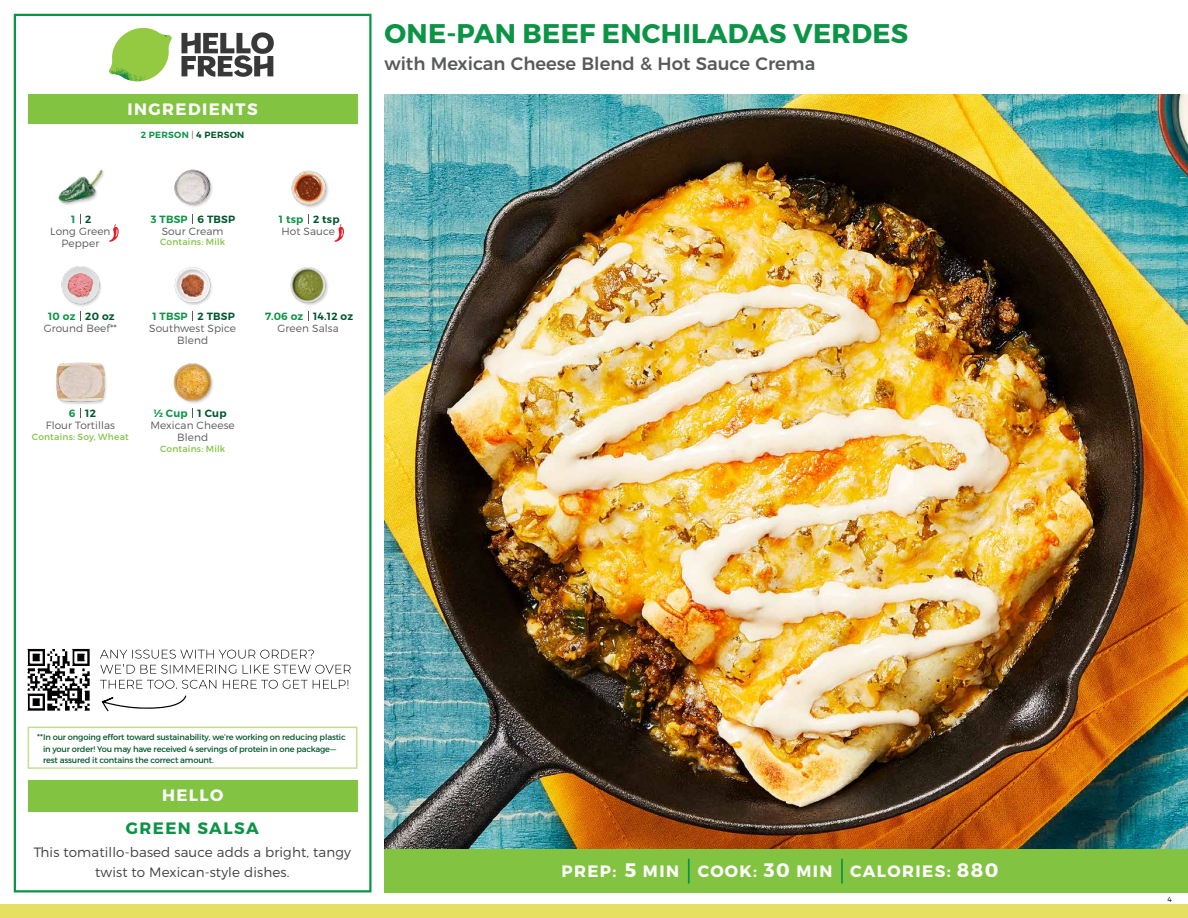
<style>
.page{position:relative;width:1188px;height:918px;background:#fff}
.page>*{position:absolute;margin:0;border:0;box-sizing:border-box;transform-origin:0 0}
.t1{font:700 27px "Montserrat";letter-spacing:.01em;color:#0b9446}
.t2{font:700 19.5px "Montserrat";color:#fff}
.t3{font:500 18px "Montserrat";color:#58595b}
.t4{font:700 16.5px "Montserrat";letter-spacing:.085em;color:#fff}
.t5{font:700 16.5px "Montserrat";letter-spacing:.085em;color:#0b9446}
.t6{font:300 13.5px/19.5px "Montserrat";letter-spacing:.01em;color:#414042;text-align:center}
.t7{font:300 10.5px/12px "Montserrat";letter-spacing:.01em;color:#58595b;text-align:center}
.t8{font:600 10.5px "Montserrat";letter-spacing:.02em;color:#00562c}
.t9{font:600 10.5px "Montserrat";letter-spacing:.02em;color:#0b9446}
.t10{font:9px "Montserrat";letter-spacing:.02em;color:#82c341}
.t11{font:600 9px "Montserrat";letter-spacing:.03em;color:#0b9446}
.t12{font:8.25px/11.2px "Montserrat";letter-spacing:-.02em;color:#00562c}
.t13{font:300 7.5px "Montserrat";color:#000}
.s1{font-weight:300;color:#58595b}
.s2{color:#00562c}
.s3{font-size:8.4px}
.s4{font-size:19.5px}
</style>
<div class="page">
<div style="left:0;top:904px;width:1188px;height:14px;background:#e6df61"></div>
<div style="left:384px;top:849px;width:804px;height:43px;background:#82c341"></div>
<svg style="left:181px;top:32px;width:93px;height:45px"></svg>
<svg style="left:114px;top:28px;width:55px;height:36px"></svg>
<img style="left:143px;top:28px;width:29px;height:24px">
<img style="left:112px;top:48px;width:54px;height:10px">
<img style="left:109px;top:52px;width:55px;height:30px">
<img style="left:142px;top:58px;width:24px;height:23px">
<div style="left:28px;top:94px;width:330px;height:30px;background:#82c341"></div>
<div style="left:14px;top:14px;width:358px;height:878px;border:2px solid #0b9446"></div>
<div style="left:28px;top:780px;width:330px;height:32px;background:#82c341"></div>
<img style="left:174px;top:267px;width:38px;height:38px">
<img style="left:290px;top:267px;width:38px;height:38px">
<img style="left:174px;top:169px;width:38px;height:38px">
<img style="left:291px;top:170px;width:38px;height:38px">
<img style="left:61px;top:266px;width:40px;height:41px">
<img style="left:58px;top:169px;width:46px;height:36px">
<img style="left:173px;top:363px;width:40px;height:41px">
<div style="left:56px;top:362px;width:52px;height:43px;background:#fafafa"></div>
<img style="left:56px;top:362px;width:50px;height:42px">
<hr style="left:688px;top:859px;width:2px;height:25px;background:#0b9446">
<hr style="left:841px;top:859px;width:2px;height:25px;background:#0b9446">
<svg style="left:109px;top:224px;width:10px;height:18px"></svg>
<svg style="left:334px;top:224px;width:10px;height:18px"></svg>
<div style="left:28px;top:727px;width:330px;height:42px;border:2px solid #c5de92"></div>
<img style="left:27px;top:648px;width:63px;height:63px">
<svg style="left:102px;top:695px;width:85px;height:17px"></svg>
<svg style="left:100px;top:680px;width:248px;height:9px"></svg>
<svg style="left:100px;top:650px;width:251px;height:24px"></svg>
<img style="left:384px;top:94px;width:804px;height:755px">
<h3 class="t4" style="left:128px;top:99px;width:132px">INGREDIENTS</h3>
<p class="t11" style="left:141px;top:129px;width:105px">2 PERSON <span class="s1">|</span> <span class="s2">4 PERSON</span></p>
<p class="t9" style="left:71px;top:212px;width:6px">1</p>
<p class="t8" style="left:85px;top:212px;width:8px">2</p>
<p class="t9" style="left:151px;top:212px;width:38px">3 TBSP</p>
<p class="t9" style="left:279px;top:212px;width:26px">1 tsp</p>
<p class="t8" style="left:198px;top:212px;width:39px">6 TBSP</p>
<p class="t8" style="left:313px;top:212px;width:28px">2 tsp</p>
<p class="t7" style="left:50px;top:225px;width:62px">Long Green<br>Pepper</p>
<p class="t7" style="left:162px;top:225px;width:63px">Sour Cream</p>
<p class="t10" style="left:160px;top:237px;width:67px">Contains: Milk</p>
<p class="t7" style="left:281px;top:225px;width:55px">Hot Sauce</p>
<p class="t9" style="left:48px;top:309px;width:29px">10 oz</p>
<p class="t8" style="left:85px;top:309px;width:31px">20 oz</p>
<p class="t9" style="left:152px;top:309px;width:37px">1 TBSP</p>
<p class="t9" style="left:265px;top:309px;width:40px">7.06 oz</p>
<p class="t8" style="left:198px;top:309px;width:39px">2 TBSP</p>
<p class="t8" style="left:313px;top:309px;width:42px">14.12 oz</p>
<p class="t7" style="left:44px;top:322px;width:75px">Ground Beef**</p>
<p class="t7" style="left:149px;top:322px;width:88px">Southwest Spice<br>Blend</p>
<p class="t7" style="left:278px;top:322px;width:63px">Green Salsa</p>
<p class="t9" style="left:69px;top:406px;width:8px">6</p>
<p class="t8" style="left:85px;top:406px;width:12px">12</p>
<p class="t9" style="left:154px;top:406px;width:36px">½ Cup</p>
<p class="t8" style="left:198px;top:406px;width:31px">1 Cup</p>
<p class="t7" style="left:46px;top:419px;width:71px">Flour Tortillas</p>
<p class="t10" style="left:32px;top:431px;width:98px">Contains: Soy, Wheat</p>
<p class="t7" style="left:151px;top:419px;width:86px">Mexican Cheese<br>Blend</p>
<p class="t10" style="left:160px;top:443px;width:67px">Contains: Milk</p>
<h1 class="t1" style="left:385px;top:17px;width:525px">ONE-PAN BEEF ENCHILADAS VERDES</h1>
<h3 class="t3" style="left:384px;top:49px;width:432px">with Mexican Cheese Blend &amp; Hot Sauce Crema</h3>
<p class="t12" style="left:43px;top:732px;width:304px;text-indent:-6px"><span class="s3">**</span>In our ongoing effort toward sustainability, we’re working on reducing plastic in your order! You may have received 4 servings of protein in one package— rest assured it contains the correct amount.</p>
<h3 class="t4" style="left:162px;top:785px;width:63px">HELLO</h3>
<h3 class="t5" style="left:126px;top:818px;width:134px">GREEN SALSA</h3>
<h3 class="t6" style="left:34px;top:842px;width:319px">This tomatillo-based sauce adds a bright, tangy twist to Mexican-style dishes.</h3>
<h3 class="t4" style="left:625px;top:861px;width:56px"><span class="s4">5</span> MIN</h3>
<h2 class="t2" style="left:957px;top:858px;width:43px">880</h2>
<h3 class="t4" style="left:561px;top:861px;width:56px">PREP:</h3>
<h3 class="t4" style="left:698px;top:861px;width:136px">COOK: <span class="s4">30</span> MIN</h3>
<h3 class="t4" style="left:850px;top:861px;width:102px">CALORIES:</h3>
<p class="t13" style="left:1168px;top:895px;width:6px">4</p>
</div>
